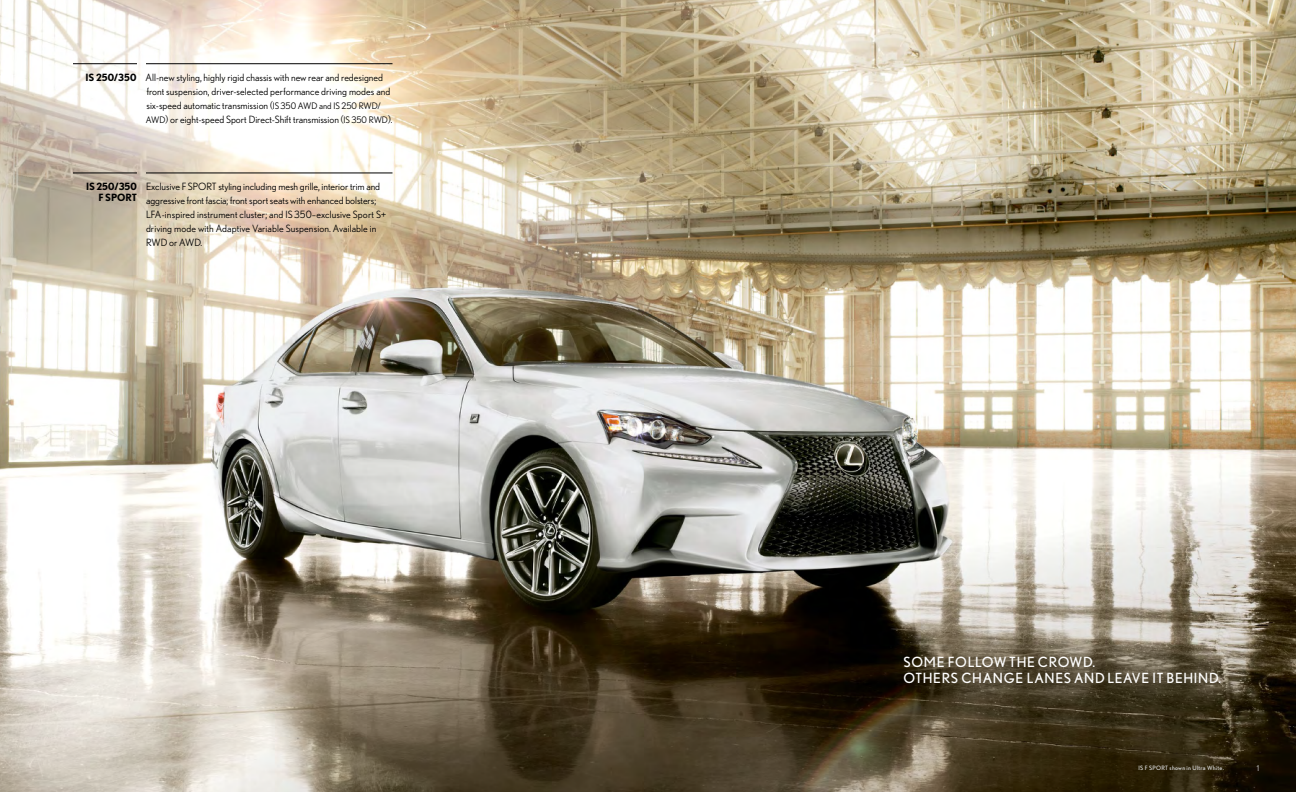
<style>
.page{position:relative;width:1296px;height:792px;background:#fff}
.page>*{position:absolute;margin:0;border:0;box-sizing:border-box;transform-origin:0 0}
._14pt_headline{font:14px "Nobel";letter-spacing:.05em;color:#fff}
.Spread_body_copy{font:10px/14px "Nobel";color:#000}
.Model_name{font:700 10px/11px "Nobel";color:#000;text-align:right}
.t1{font:8px "Nobel";color:#dcddde}
.Vehicle_shown{font:6px "Nobel";letter-spacing:.04em;color:#dcddde}
.s1{font-size:9.5px}
.s2{font-size:9px}
</style>
<div class="page">
<img style="left:0;top:0;width:1296px;height:792px">
<hr style="left:73px;top:63px;width:64px;height:1px;background:#000">
<hr style="left:73px;top:173px;width:64px;height:1px;background:#000">
<hr style="left:146px;top:63px;width:246px;height:1px;background:#000">
<hr style="left:146px;top:173px;width:246px;height:1px;background:#000">
<p class="Model_name" style="left:86px;top:72px;width:52px">IS 250/350</p>
<p class="Spread_body_copy" style="left:146px;top:70px;width:248px">All-new styling, highly rigid chassis with new rear and redesigned front suspension, driver-selected performance driving modes and six-speed automatic transmission <span class="s1">(</span><span class="s2">IS 350 AWD and IS 250 RWD/ AWD</span><span class="s1">)</span> or eight-speed Sport Direct-Shift transmission <span class="s1">(</span><span class="s2">IS 350 RWD</span><span class="s1">)</span>.</p>
<p class="Model_name" style="left:86px;top:181px;width:52px">IS 250/350<br>F SPORT</p>
<p class="Spread_body_copy" style="left:146px;top:179px;width:242px">Exclusive F SPORT styling including mesh grille, interior trim and aggressive front fascia; front sport seats with enhanced bolsters; LFA-inspired instrument cluster; and IS 350–exclusive Sport S+ driving mode with Adaptive Variable Suspension. Available in RWD or AWD.</p>
<p class="_14pt_headline" style="left:904px;top:653px;width:193px">SOME FOLLOW THE CROWD.</p>
<p class="_14pt_headline" style="left:904px;top:669px;width:319px">OTHERS CHANGE LANES AND LEAVE IT BEHIND.</p>
<p class="Vehicle_shown" style="left:1138px;top:765px;width:87px">IS F SPORT shown in Ultra White.</p>
<p class="t1" style="left:1257px;top:763px;width:4px">1</p>
</div>
